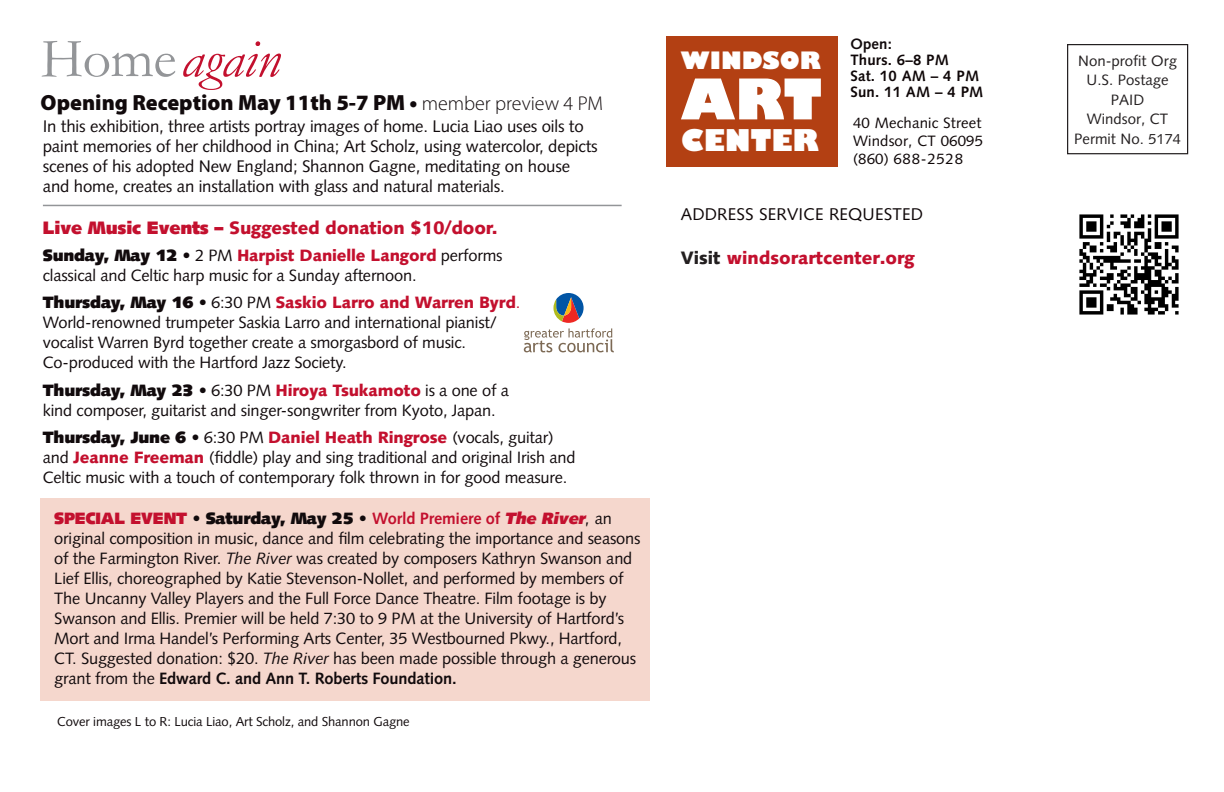
<style>
.page{position:relative;width:1224px;height:792px;background:#fff}
.page>*{position:absolute;margin:0;border:0;box-sizing:border-box;transform-origin:0 0}
.t1{font:italic 56px "Garamond";color:#c3102e}
.t2{font:800 54.8px "Gill Sans";color:#fff}
.t3{font:800 29.4px "Gill Sans";color:#fff}
.t4{font:800 23.6px "Gill Sans";color:#fff}
.t5{font:900 22px "Myriad Pro";color:#110a0c}
.t6{font:900 18px "Syntax LT Std";color:#c3102e}
.t7{font:17px "Syntax LT Std";letter-spacing:.01em;color:#0e0607}
.t8{font:16.8px/20px "Syntax LT Std";letter-spacing:-.01em;color:#110a0c}
.t9{font:16.4px/20px "Syntax LT Std";letter-spacing:-.01em;color:#110a0c}
.t10{font:15px "Syntax LT Std";color:#231f20}
.t11{font:700 15px/16.2px "Syntax LT Std";letter-spacing:.01em;color:#0e0607}
.t12{font:15px "Syntax LT Std";letter-spacing:.01em;color:#0e0607}
.t13{font:15px "Syntax LT Std";letter-spacing:.05em;color:#0e0607}
.t14{font:700 15px "Syntax LT Std";color:#110a0c}
.t15{font:13px "Syntax LT Std";letter-spacing:-.01em;color:#110a0c}
.s1{font-style:normal;color:#939598}
.s2{font-weight:300;font-size:20px}
.s3{font-style:inherit}
.s4{font-weight:900}
.s5{font-weight:900;color:#c3102e}
.s6{color:#c3102e}
.s7{font-weight:700;color:#c3102e}
.s8{font-weight:900;font-style:italic;color:#c3102e}
.s9{font-style:italic}
.s10{font-weight:700}
.s11{color:#231f20}
.s12{font-size:14.6px}
</style>
<div class="page">
<div style="left:40px;top:498px;width:610px;height:203px;background:#f5d7cd"></div>
<div style="left:1067px;top:44px;width:121px;height:110px;border:1px solid #231f20"></div>
<div style="left:667px;top:36px;width:171px;height:130px;background:#b34013"></div>
<img style="left:1079px;top:214px;width:100px;height:101px">
<svg style="left:524px;top:293px;width:90px;height:59px"></svg>
<hr style="left:43px;top:205px;width:579px;height:1px;background:#939598">
<p class="t1" style="left:41px;top:25px;width:242px"><span class="s1">Home</span> again</p>
<p class="t5" style="left:41px;top:87px;width:564px">Opening Reception May 11th 5-7 PM • <span class="s2">member preview 4 PM</span></p>
<p class="t8" style="left:43px;top:117px;width:556px">In this exhibition, three artists portray images of home. Lucia Liao uses oils to paint memories of her childhood in China; Art Scholz, using watercolor, depicts scenes of his adopted New England; Shannon Gagne, meditating on house and home, creates an installation with glass and natural materials.</p>
<p class="t6" style="left:43px;top:217px;width:456px"><span class="s3">Live Music Events –</span> Suggested donation $10/door.</p>
<p class="t9" style="left:43px;top:246px;width:461px"><span class="s4">Sunday, May 12</span> • 2 PM <span class="s5">Harpist Danielle Langord</span> performs classical and Celtic harp music for a Sunday afternoon.</p>
<p class="t9" style="left:43px;top:293px;width:479px"><span class="s4">Thursday, May 16</span> • 6:30 PM <span class="s5">Saskio Larro and Warren Byrd</span><span class="s6">.<br></span>World-renowned trumpeter Saskia Larro and international pianist/ vocalist Warren Byrd together create a smorgasbord of music.<br>Co-produced with the Hartford Jazz Society.</p>
<p class="t9" style="left:43px;top:380px;width:468px"><span class="s4">Thursday, May 23</span> • 6:30 PM <span class="s5">Hiroya Tsukamoto</span> is a one of a kind composer, guitarist and singer-songwriter from Kyoto, Japan.</p>
<p class="t9" style="left:43px;top:427px;width:534px"><span class="s4">Thursday, June 6</span> • 6:30 PM <span class="s5">Daniel Heath Ringrose</span> (vocals, guitar) and <span class="s5">Jeanne Freeman</span> (fiddle) play and sing traditional and original Irish and<br>Celtic music with a touch of contemporary folk thrown in for good measure.</p>
<p class="t9" style="left:54px;top:509px;width:588px"><span class="s5">SPECIAL EVENT</span> <span class="s4">• Saturday, May 25 •</span> <span class="s7">World Premiere of</span> <span class="s8">The River</span>, an original composition in music, dance and film celebrating the importance and seasons of the Farmington River. <span class="s9">The River</span> was created by composers Kathryn Swanson and Lief Ellis, choreographed by Katie Stevenson-Nollet, and performed by members of The Uncanny Valley Players and the Full Force Dance Theatre. Film footage is by Swanson and Ellis. Premier will be held 7:30 to 9 PM at the University of Hartford’s Mort and Irma Handel’s Performing Arts Center, 35 Westbourned Pkwy., Hartford, CT. Suggested donation: $20. <span class="s9">The River</span> has been made possible through a generous grant from the <span class="s10">Edward C. and Ann T. Roberts Foundation.</span></p>
<p class="t15" style="left:57px;top:714px;width:354px">Cover images L to R: Lucia Liao, Art Scholz, and Shannon Gagne</p>
<p class="t4" style="left:681px;top:46px;width:142px">WINDSOR</p>
<p class="t2" style="left:681px;top:65px;width:143px">ART</p>
<p class="t3" style="left:681px;top:122px;width:140px">CENTER</p>
<p class="t14" style="left:850px;top:35px;width:43px">Open:</p>
<p class="t11" style="left:850px;top:52px;width:130px">Thurs. 6–8 PM<br>Sat. 10 AM – 4 PM</p>
<p class="t11" style="left:850px;top:84px;width:134px">Sun. 11 AM – 4 PM</p>
<p class="t12" style="left:853px;top:114px;width:130px">40 Mechanic Street</p>
<p class="t12" style="left:853px;top:132px;width:131px">Windsor, CT 06095</p>
<p class="t13" style="left:853px;top:150px;width:111px">(860) 688-2528</p>
<p class="t7" style="left:681px;top:204px;width:23px">Address</p>
<p class="t7" style="left:759px;top:204px;width:19px">Service</p>
<p class="t7" style="left:829px;top:204px;width:45px">Requested</p>
<p class="t6" style="left:681px;top:247px;width:236px"><span class="s11">Visit</span> windsorartcenter.org</p>
<p class="t10" style="left:1078px;top:52px;width:100px">Non-profit Org</p>
<p class="t10" style="left:1087px;top:71px;width:84px">U.S. Postage</p>
<p class="t10" style="left:1111px;top:91px;width:35px">PAID</p>
<p class="t10" style="left:1087px;top:110px;width:83px">Windsor, CT</p>
<p class="t10" style="left:1074px;top:130px;width:108px">Permit No. <span class="s12">5174</span></p>
</div>
